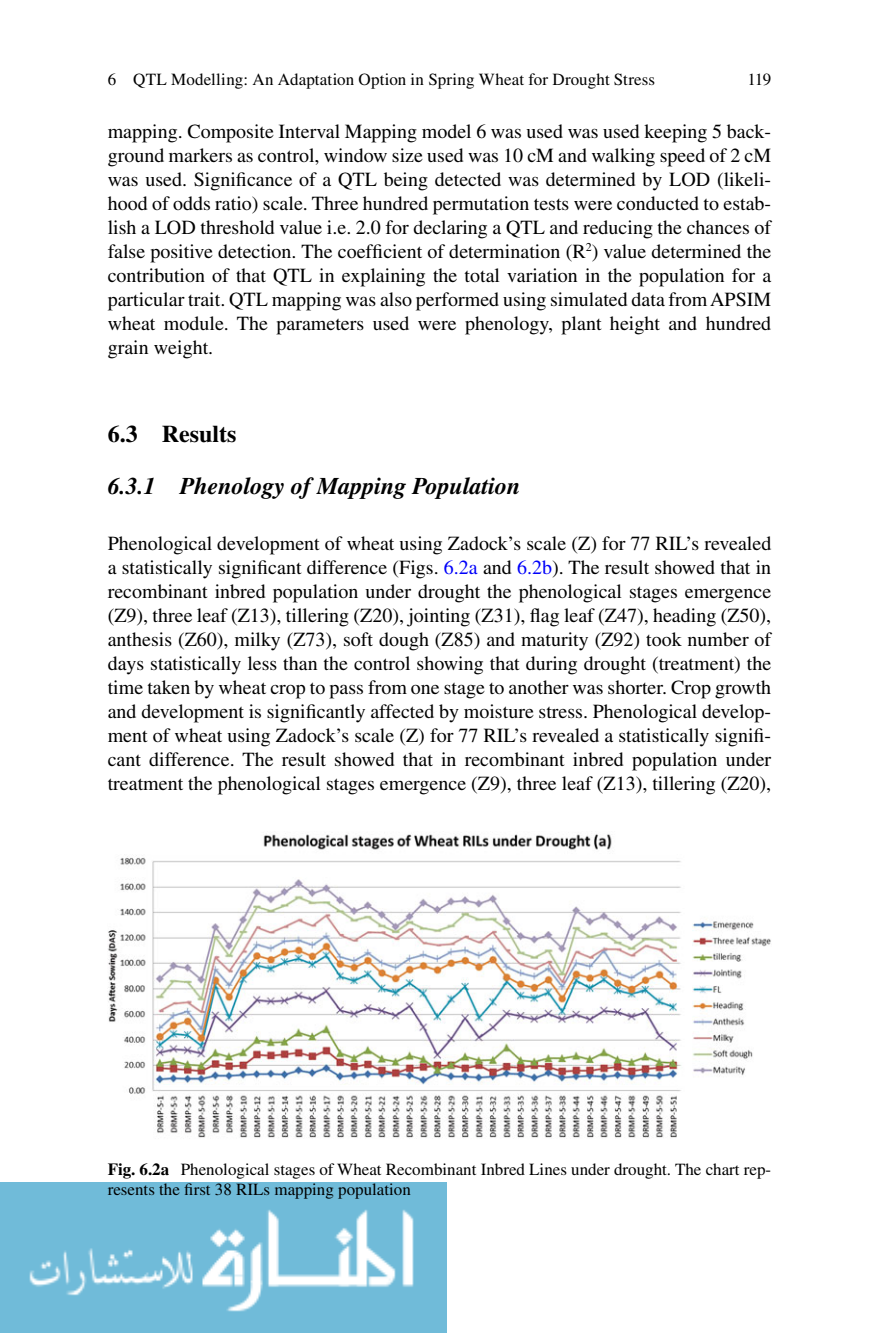
<style>
.page{position:relative;width:879px;height:1333px;background:#fff}
.page>*{position:absolute;margin:0;border:0;box-sizing:border-box;transform-origin:0 0}
.t1{font:italic 700 24px "Rsdmrd Hdfyqb Whmgbf Hlvlwt Times";color:#000}
.t2{font:700 24px "Tgbkqv Rktwxb Xxpyxr Cfrdnf Times";color:#000}
.t3{font:20px/24px "Hlmdkj Ntwfjp Dkblld Mflmcm Times";color:#000;text-align:justify}
.t4{font:17px/20px "Hlmdkj Ntwfjp Dkblld Mflmcm Times";color:#000}
.s1{color:#0000fa}
.s2{font-family:"Tgbkqv Rktwxb Xxpyxr Cfrdnf Times";font-weight:700}
</style>
<div class="page">
<img style="left:0;top:1182px;width:446px;height:150px">
<img style="left:108px;top:834px;width:663px;height:304px">
<p class="t4" style="left:108px;top:71px;width:549px">6 QTL Modelling: An Adaptation Option in Spring Wheat for Drought Stress</p>
<p class="t4" style="left:747px;top:71px;width:25px">119</p>
<p class="t3" style="left:108px;top:121px;width:665px">mapping. Composite Interval Mapping model 6 was used was used keeping 5 back&shy;ground markers as control, window size used was 10 cM and walking speed of 2 cM was used. Significance of a QTL being detected was determined by LOD (likeli&shy;hood of odds ratio) scale. Three hundred permutation tests were conducted to estab&shy;lish a LOD threshold value i.e. 2.0 for declaring a QTL and reducing the chances of false positive detection. The coefficient of determination (R <sup>2</sup> ) value determined the contribution of that QTL in explaining the total variation in the population for a particular trait. QTL mapping was also performed using simulated data from APSIM wheat module. The parameters used were phenology , plant height and hundred grain weight.</p>
<p class="t2" style="left:108px;top:425px;width:130px">6.3 Results</p>
<p class="t1" style="left:108px;top:477px;width:414px">6.3.1 Phenology of Mapping Population</p>
<p class="t3" style="left:108px;top:533px;width:665px">Phenological development of wheat using Zadock’s scale (Z) for 77 RIL’s revealed a statistically significant difference (Figs. <span class="s1">6.2a</span> and <span class="s1">6.2b</span> ). The result showed that in recombinant inbred population under drought the phenological stages emergence (Z9), three leaf (Z13), tillering (Z20), jointing (Z31), flag leaf (Z47), heading (Z50), anthesis (Z60), milky (Z73), soft dough (Z85) and maturity (Z92) took number of days statistically less than the control showing that during drought (treatment) the time taken by wheat crop to pass from one stage to another was shorter. Crop growth and development is significantly affected by moisture stress. Phenological develop&shy;ment of wheat using Zadock’s scale (Z) for 77 RIL’s revealed a statistically signifi&shy;cant difference. The result showed that in recombinant inbred population under treatment the phenological stages emergence (Z9), three leaf (Z13), tillering (Z20),</p>
<p class="t4" style="left:108px;top:1160px;width:665px"><span class="s2">Fig. 6.2a</span> Phenological stages of Wheat Recombinant Inbred Lines under drought. The chart rep&shy;resents the first 38 RILs mapping population</p>
</div>
